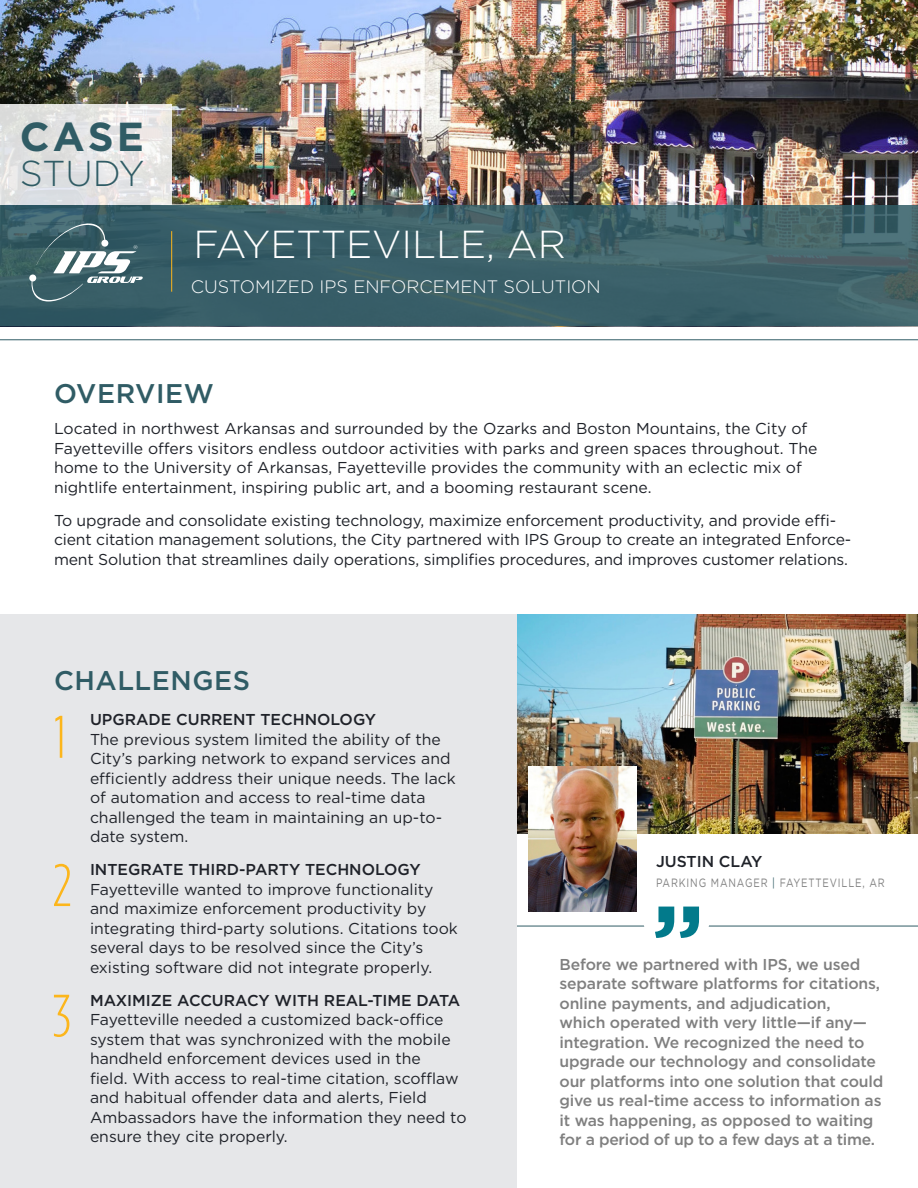
<style>
.page{position:relative;width:918px;height:1188px;background:#fff}
.page>*{position:absolute;margin:0;border:0;box-sizing:border-box;transform-origin:0 0}
.Title_02_Black{font:300 60px "Gotham Condensed";color:#fcb61c}
.t1{font:700 40.5px "Gotham";color:#305c65}
.t2{font:300 39px "Gotham";color:#fff}
.t3{font:300 36px "Gotham";letter-spacing:-.005em;color:#305c65}
.t4{font:500 27px "Gotham";letter-spacing:.02em;color:#305c65}
.t5{font:300 18px "Gotham";color:#fff}
.Body_Paragraph{font:15.75px/19.5px "Gotham";color:#1f2229}
.Bold_Gray_Paragraph{font:500 15.75px/19.5px "Gotham";letter-spacing:-.01em;color:#7f7f7f}
.Paragraph_Style_1{font:500 15.75px "Gotham";color:#1f2229}
.Paragraph_Style_1-2{font:12px "Gotham";letter-spacing:.09em;color:#7f7f7f;scale:.8 1}
.s1{color:#305c65}
</style>
<div class="page">
<img style="left:0;top:0;width:918px;height:205px">
<svg style="left:0;top:205px;width:918px;height:121px;fill:#3a5f68"></svg>
<hr style="left:298px;top:926px;width:620px;height:1px;background:#305c65">
<img style="left:517px;top:615px;width:401px;height:219px">
<hr style="left:0;top:339px;width:918px;height:1px;background:#305c65">
<div style="left:0;top:615px;width:517px;height:573px;background:#e6e7e9"></div>
<img style="left:529px;top:766px;width:108px;height:146px">
<div style="left:644px;top:889px;width:65px;height:65px;background:#fff;border-radius:50%"></div>
<svg style="left:655px;top:907px;width:44px;height:31px"></svg>
<svg style="left:0;top:105px;width:171px;height:100px;fill:#e3e3e3"></svg>
<div style="left:29px;top:275px;width:7px;height:6px;background:#fff;border-radius:50%"></div>
<svg style="left:31px;top:223px;width:112px;height:79px"></svg>
<hr style="left:171px;top:231px;width:1px;height:61px;background:#fcb61c">
<p class="t1" style="left:20px;top:110px;width:126px">CASE</p>
<p class="t3" style="left:20px;top:150px;width:126px">STUDY</p>
<p class="t2" style="left:194px;top:220px;width:374px">FAYETTEVILLE, AR</p>
<p class="t5" style="left:191px;top:275px;width:412px">CUSTOMIZED IPS ENFORCEMENT SOLUTION</p>
<p class="t4" style="left:54px;top:376px;width:161px">OVERVIEW</p>
<p class="Body_Paragraph" style="left:54px;top:419px;width:765px">Located in northwest Arkansas and surrounded by the Ozarks and Boston Mountains, the City of Fayetteville offers visitors endless outdoor activities with parks and green spaces throughout. The home to the University of Arkansas, Fayetteville provides the community with an eclectic mix of nightlife entertainment, inspiring public art, and a booming restaurant scene.</p>
<p class="Body_Paragraph" style="left:54px;top:510px;width:799px">To upgrade and consolidate existing technology, maximize enforcement productivity, and provide effi&shy;cient citation management solutions, the City partnered with IPS Group to create an integrated Enforce&shy;ment Solution that streamlines daily operations, simplifies procedures, and improves customer relations.</p>
<p class="t4" style="left:54px;top:663px;width:197px">CHALLENGES</p>
<p class="Paragraph_Style_1" style="left:90px;top:709px;width:288px">UPGRADE CURRENT TECHNOLOGY</p>
<p class="Body_Paragraph" style="left:90px;top:729px;width:367px">The previous system limited the ability of the City’s parking network to expand services and efficiently address their unique needs. The lack of automation and access to real-time data challenged the team in maintaining an up-to&shy;date system.</p>
<p class="Paragraph_Style_1" style="left:90px;top:859px;width:332px">INTEGRATE THIRD-PARTY TECHNOLOGY</p>
<p class="Body_Paragraph" style="left:90px;top:879px;width:369px">Fayetteville wanted to improve functionality and maximize enforcement productivity by integrating third-party solutions. Citations took several days to be resolved since the City’s existing software did not integrate properly.</p>
<p class="Paragraph_Style_1" style="left:90px;top:990px;width:372px">MAXIMIZE ACCURACY WITH REAL-TIME DATA</p>
<p class="Body_Paragraph" style="left:90px;top:1009px;width:378px">Fayetteville needed a customized back-office system that was synchronized with the mobile handheld enforcement devices used in the<br>field. With access to real-time citation, scofflaw and habitual offender data and alerts, Field Ambassadors have the information they need to ensure they cite properly.</p>
<p class="Title_02_Black" style="left:54px;top:703px;width:14px">1</p>
<p class="Title_02_Black" style="left:52px;top:851px;width:21px">2</p>
<p class="Title_02_Black" style="left:52px;top:982px;width:20px">3</p>
<p class="Paragraph_Style_1" style="left:656px;top:852px;width:108px">JUSTIN CLAY</p>
<p class="Paragraph_Style_1-2" style="left:656px;top:875px;width:287px">PARKING MANAGER <span class="s1">|</span> FAYETTEVILLE, AR</p>
<p class="Bold_Gray_Paragraph" style="left:560px;top:954px;width:326px">Before we partnered with IPS, we used separate software platforms for citations, online payments, and adjudication,<br>which operated with very little—if any— integration. We recognized the need to upgrade our technology and consolidate our platforms into one solution that could give us real-time access to information as it was happening, as opposed to waiting for a period of up to a few days at a time.</p>
</div>
